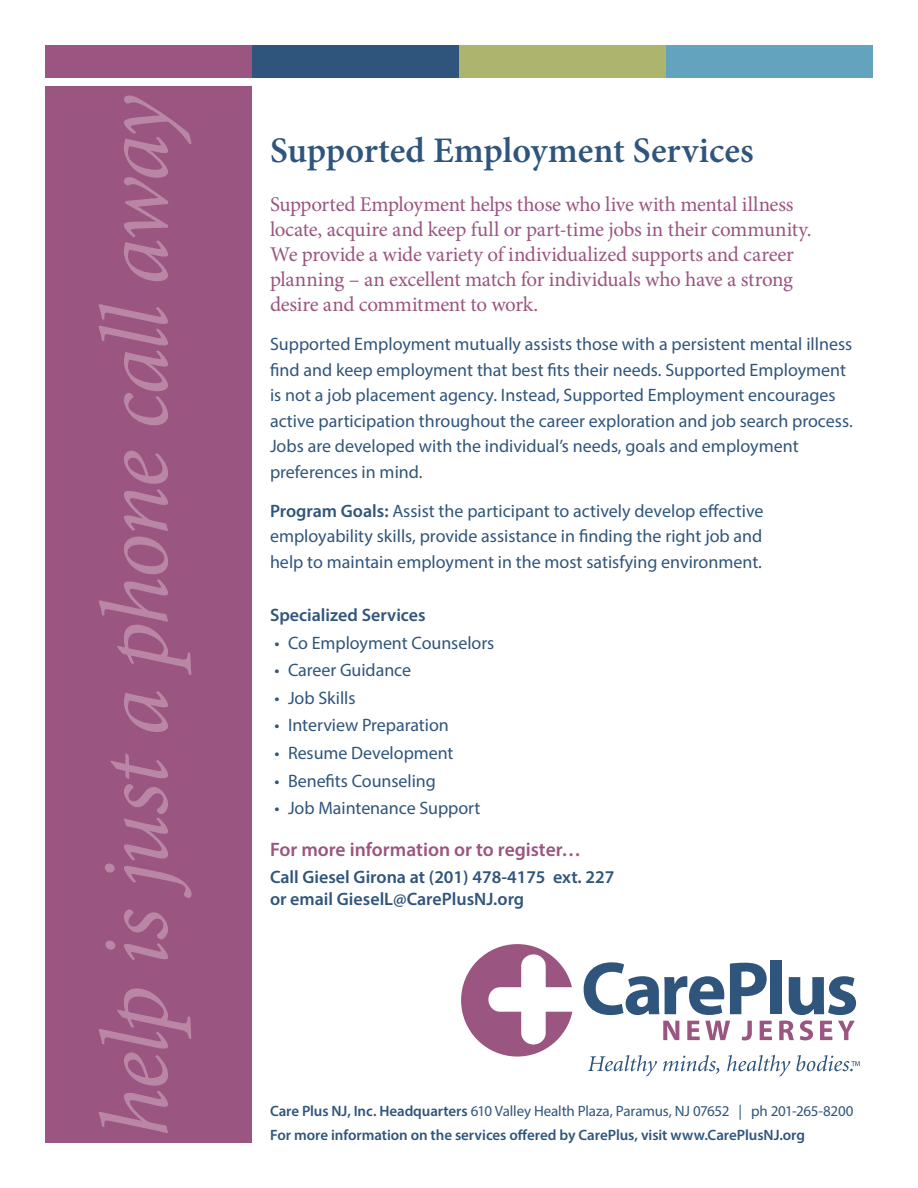
<style>
.page{position:relative;width:918px;height:1188px;background:#fff}
.page>*{position:absolute;margin:0;border:0;box-sizing:border-box;transform-origin:0 0}
.t1{font:italic 96px "Minion Pro";letter-spacing:-.025em;color:#ba86a5}
.t2{font:600 36px "Minion Pro";color:#30557c}
.t3{font:21px/25.2px "Minion Pro";letter-spacing:-.015em;color:#9a5580}
.t4{font:600 19.5px "Myriad Pro";color:#9a5580}
.t5{font:18px/25.5px "Myriad Pro";color:#30557c}
.t6{font:600 18px/21.6px "Myriad Pro";color:#30557c}
.t7{font:600 15px/24px "Myriad Pro";letter-spacing:-.005em;color:#30557c}
.s1{font-weight:600}
.s2{font-weight:400}
</style>
<div class="page">
<svg style="left:584px;top:962px;width:140px;height:53px"></svg>
<svg style="left:730px;top:963px;width:37px;height:51px"></svg>
<div style="left:770px;top:960px;width:12px;height:54px;background:#30557c"></div>
<svg style="left:663px;top:1021px;width:16px;height:19px"></svg>
<svg style="left:687px;top:1021px;width:43px;height:19px"></svg>
<svg style="left:742px;top:1021px;width:10px;height:19px"></svg>
<svg style="left:760px;top:1021px;width:12px;height:19px"></svg>
<svg style="left:779px;top:976px;width:77px;height:64px"></svg>
<svg style="left:461px;top:944px;width:111px;height:113px"></svg>
<svg style="left:588px;top:1055px;width:69px;height:22px"></svg>
<svg style="left:663px;top:1055px;width:57px;height:19px"></svg>
<svg style="left:727px;top:1055px;width:63px;height:22px"></svg>
<svg style="left:796px;top:1055px;width:64px;height:16px"></svg>
<div style="left:45px;top:45px;width:207px;height:32px;background:#9a5580"></div>
<div style="left:252px;top:45px;width:207px;height:32px;background:#30557c"></div>
<div style="left:459px;top:45px;width:207px;height:32px;background:#acb46d"></div>
<div style="left:666px;top:45px;width:207px;height:32px;background:#63a3be"></div>
<div style="left:45px;top:86px;width:207px;height:1057px;background:#9a5580"></div>
<h1 class="t1" style="left:71px;top:1136px;width:1048px;rotate:-90deg">help is just a phone call away</h1>
<h2 class="t2" style="left:270px;top:125px;width:485px">Supported Employment Services</h2>
<p class="t3" style="left:270px;top:191px;width:543px">Supported Employment helps those who live with mental illness locate, acquire and keep full or part-time jobs in their community.<br>We provide a wide variety of individualized supports and career planning – an excellent match for individuals who have a strong desire and commitment to work.</p>
<p class="t5" style="left:270px;top:331px;width:584px">Supported Employment mutually assists those with a persistent mental illness find and keep employment that best fits their needs. Supported Employment is not a job placement agency. Instead, Supported Employment encourages active participation throughout the career exploration and job search process.<br>Jobs are developed with the individual’s needs, goals and employment preferences in mind.</p>
<p class="t5" style="left:270px;top:498px;width:495px;text-align:justify"><span class="s1">Program Goals:</span> Assist the participant to actively develop effective employability skills, provide assistance in finding the right job and help to maintain employment in the most satisfying environment.</p>
<p class="t6" style="left:270px;top:604px;width:157px">Specialized Services</p>
<p class="t5" style="left:274px;top:630px;width:221px">• Co Employment Counselors</p>
<p class="t5" style="left:274px;top:657px;width:138px">• Career Guidance</p>
<p class="t5" style="left:274px;top:685px;width:83px">• Job Skills</p>
<p class="t5" style="left:274px;top:712px;width:176px">• Interview Preparation</p>
<p class="t5" style="left:274px;top:740px;width:181px">• Resume Development</p>
<p class="t5" style="left:274px;top:768px;width:163px">• Benefits Counseling</p>
<p class="t5" style="left:274px;top:795px;width:208px">• Job Maintenance Support</p>
<p class="t4" style="left:270px;top:837px;width:313px">For more information or to register…</p>
<p class="t6" style="left:270px;top:866px;width:346px">Call Giesel Girona at (201) 478-4175 ext. 227 or email GieselL@CarePlusNJ.org</p>
<p class="t7" style="left:270px;top:1099px;width:585px">Care Plus NJ, Inc. Headquarters <span class="s2">610 Valley Health Plaza, Paramus, NJ 07652 | ph 201-265-8200<br></span>For more information on the services offered by CarePlus, visit www.CarePlusNJ.org</p>
</div>
